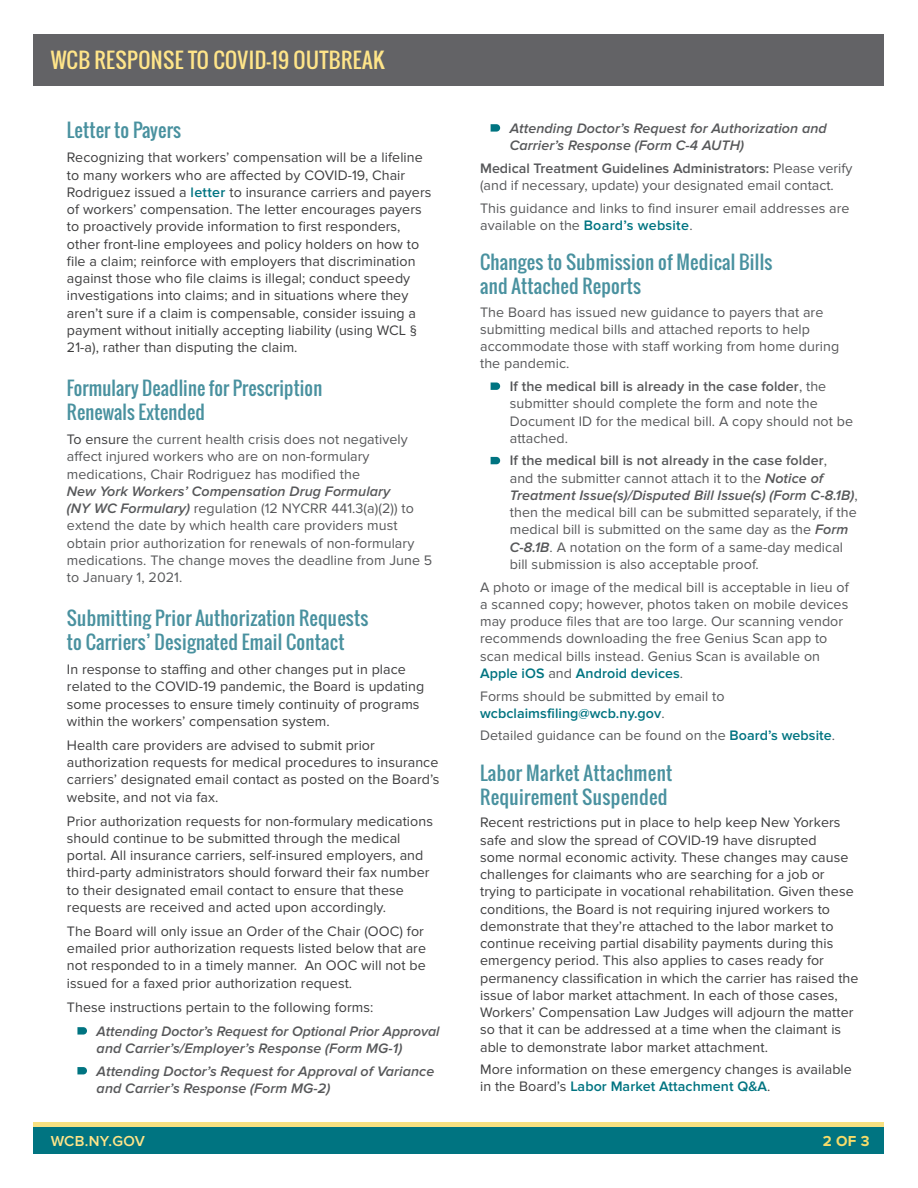
<style>
.page{position:relative;width:918px;height:1188px;background:#fff}
.page>*{position:absolute;margin:0;border:0;box-sizing:border-box;transform-origin:0 0}
.Headline-Oswald_H1{font:21px "Oswald";letter-spacing:.02em;color:#ffe589}
.Question_alt-subhead{font:18.75px/24px "Oswald";letter-spacing:.015em;color:#49919f}
.t1{font:600 15px "Proxima Nova";letter-spacing:.02em;color:#ffe589}
.t2{font:700 15px "Proxima Nova";color:#f6dc6a}
.Body_Copy_-P{font:14.25px/17.2px "Proxima Nova";letter-spacing:.005em;color:#3e3e3f}
.Body_Copy_-P-2{font:14.25px/17.2px "Proxima Nova";letter-spacing:.005em;color:#57585a}
.t3{font:italic 600 14.25px/17.2px "Proxima Nova";letter-spacing:.005em;color:#57585a}
.s1{font-weight:600;color:#007481}
.s2{color:#3e3e3f}
.s3{font-weight:600;font-style:italic}
.s4{font-weight:600}
</style>
<div class="page">
<div style="left:34px;top:1122px;width:850px;height:14px;background:#f7e081"></div>
<div style="left:34px;top:1127px;width:850px;height:27px;background:#007481"></div>
<svg style="left:77px;top:1027px;width:10px;height:8px"></svg>
<svg style="left:77px;top:1067px;width:10px;height:7px"></svg>
<svg style="left:491px;top:124px;width:9px;height:8px"></svg>
<svg style="left:491px;top:383px;width:9px;height:7px"></svg>
<svg style="left:491px;top:457px;width:9px;height:7px"></svg>
<div style="left:34px;top:34px;width:850px;height:51px;background:#636366"></div>
<h1 class="Headline-Oswald_H1" style="left:51px;top:44px;width:335px">WCB RESPONSE TO COVID-19 OUTBREAK</h1>
<h2 class="Question_alt-subhead" style="left:67px;top:118px;width:116px">Letter to Payers</h2>
<p class="Body_Copy_-P" style="left:67px;top:149px;width:366px">Recognizing that workers’ compensation will be a lifeline to many workers who are affected by COVID-19, Chair Rodriguez issued a <span class="s1">letter</span> to insurance carriers and payers of workers’ compensation. The letter encourages payers to proactively provide information to first responders, other front-line employees and policy holders on how to file a claim; reinforce with employers that discrimination against those who file claims is illegal; conduct speedy investigations into claims; and in situations where they aren’t sure if a claim is compensable, consider issuing a payment without initially accepting liability (using WCL § 21-a), rather than disputing the claim.</p>
<h2 class="Question_alt-subhead" style="left:67px;top:376px;width:257px">Formulary Deadline for Prescription<br>Renewals Extended</h2>
<p class="Body_Copy_-P-2" style="left:67px;top:431px;width:367px"><span class="s2">To ensure</span> the current health crisis does not negatively affect injured workers who are on non-formulary medications, Chair Rodriguez has modified the<br><span class="s3">New York Workers’ Compensation Drug Formulary<br>(NY WC Formulary)</span> regulation (12 NYCRR 441.3(a)(2)) to extend the date by which health care providers must obtain prior authorization for renewals of non-formulary medications. The change moves the deadline from June 5 to January 1, 2021.</p>
<h2 class="Question_alt-subhead" style="left:67px;top:606px;width:303px">Submitting Prior Authorization Requests to Carriers’ Designated Email Contact</h2>
<p class="Body_Copy_-P" style="left:67px;top:661px;width:359px">In response to staffing and other changes put in place related to the COVID-19 pandemic, the Board is updating some processes to ensure timely continuity of programs within the workers’ compensation system.</p>
<p class="Body_Copy_-P" style="left:67px;top:737px;width:374px">Health care providers are advised to submit prior authorization requests for medical procedures to insurance carriers’ designated email contact as posted on the Board’s website, and not via fax.</p>
<p class="Body_Copy_-P" style="left:67px;top:813px;width:368px">Prior authorization requests for non-formulary medications should continue to be submitted through the medical portal. All insurance carriers, self-insured employers, and third-party administrators should forward their fax number to their designated email contact to ensure that these requests are received and acted upon accordingly.</p>
<p class="Body_Copy_-P" style="left:67px;top:923px;width:361px">The Board will only issue an Order of the Chair (OOC) for emailed prior authorization requests listed below that are not responded to in a timely manner. An OOC will not be issued for a faxed prior authorization request.</p>
<p class="Body_Copy_-P" style="left:67px;top:999px;width:308px">These instructions pertain to the following forms:</p>
<p class="t3" style="left:97px;top:1023px;width:344px">Attending Doctor’s Request for Optional Prior Approval and Carrier’s/Employer’s Response (Form MG-1)</p>
<p class="t3" style="left:97px;top:1063px;width:339px">Attending Doctor’s Request for Approval of Variance and Carrier’s Response (Form MG-2)</p>
<p class="t1" style="left:51px;top:1132px;width:96px">WCB.NY.GOV</p>
<p class="t2" style="left:823px;top:1132px;width:49px">2 OF 3</p>
<p class="t3" style="left:510px;top:120px;width:319px">Attending Doctor’s Request for Authorization and<br>Carrier’s Response (Form C-4 AUTH)</p>
<p class="Body_Copy_-P-2" style="left:480px;top:160px;width:374px"><span class="s4">Medical Treatment Guidelines Administrators:</span> Please verify (and if necessary, update) your designated email contact.</p>
<p class="Body_Copy_-P-2" style="left:480px;top:199px;width:371px">This guidance and links to find insurer email addresses are available on the <span class="s1">Board’s website</span>.</p>
<h2 class="Question_alt-subhead" style="left:480px;top:250px;width:294px">Changes to Submission of Medical Bills and Attached Reports</h2>
<p class="Body_Copy_-P-2" style="left:480px;top:304px;width:361px">The Board has issued new guidance to payers that are submitting medical bills and attached reports to help accommodate those with staff working from home during the pandemic.</p>
<p class="Body_Copy_-P-2" style="left:510px;top:378px;width:345px"><span class="s4">If the medical bill is already in the case folder</span>, the submitter should complete the form and note the Document ID for the medical bill. A copy should not be attached.</p>
<p class="Body_Copy_-P-2" style="left:510px;top:452px;width:349px"><span class="s4">If the medical bill is not already in the case folder</span>,<br>and the submitter cannot attach it to the <span class="s3">Notice of Treatment Issue(s)/Disputed Bill Issue(s) (Form C-8.1B)</span>, then the medical bill can be submitted separately, if the medical bill is submitted on the same day as the <span class="s3">Form C-8.1B</span>. A notation on the form of a same-day medical bill submission is also acceptable proof.</p>
<p class="Body_Copy_-P-2" style="left:480px;top:578px;width:370px">A photo or image of the medical bill is acceptable in lieu of a scanned copy; however, photos taken on mobile devices may produce files that are too large. Our scanning vendor recommends downloading the free Genius Scan app to scan medical bills instead. Genius Scan is available on <span class="s1">Apple iOS</span> and <span class="s1">Android devices</span>.</p>
<p class="Body_Copy_-P-2" style="left:480px;top:687px;width:246px">Forms should be submitted by email to <span class="s1">wcbclaimsfiling@wcb.ny.gov</span>.</p>
<p class="Body_Copy_-P-2" style="left:480px;top:727px;width:357px">Detailed guidance can be found on the <span class="s1">Board’s website</span>.</p>
<h2 class="Question_alt-subhead" style="left:480px;top:760px;width:194px">Labor Market Attachment<br>Requirement Suspended</h2>
<p class="Body_Copy_-P" style="left:480px;top:814px;width:380px">Recent restrictions put in place to help keep New Yorkers safe and slow the spread of COVID-19 have disrupted<br>some normal economic activity. These changes may cause challenges for claimants who are searching for a job or trying to participate in vocational rehabilitation. Given these conditions, the Board is not requiring injured workers to demonstrate that they’re attached to the labor market to continue receiving partial disability payments during this emergency period. This also applies to cases ready for permanency classification in which the carrier has raised the issue of labor market attachment. In each of those cases, Workers’ Compensation Law Judges will adjourn the matter so that it can be addressed at a time when the claimant is able to demonstrate labor market attachment.</p>
<p class="Body_Copy_-P" style="left:480px;top:1061px;width:373px">More information on these emergency changes is available in the Board’s <span class="s1">Labor Market Attachment Q&amp;A</span>.</p>
</div>
